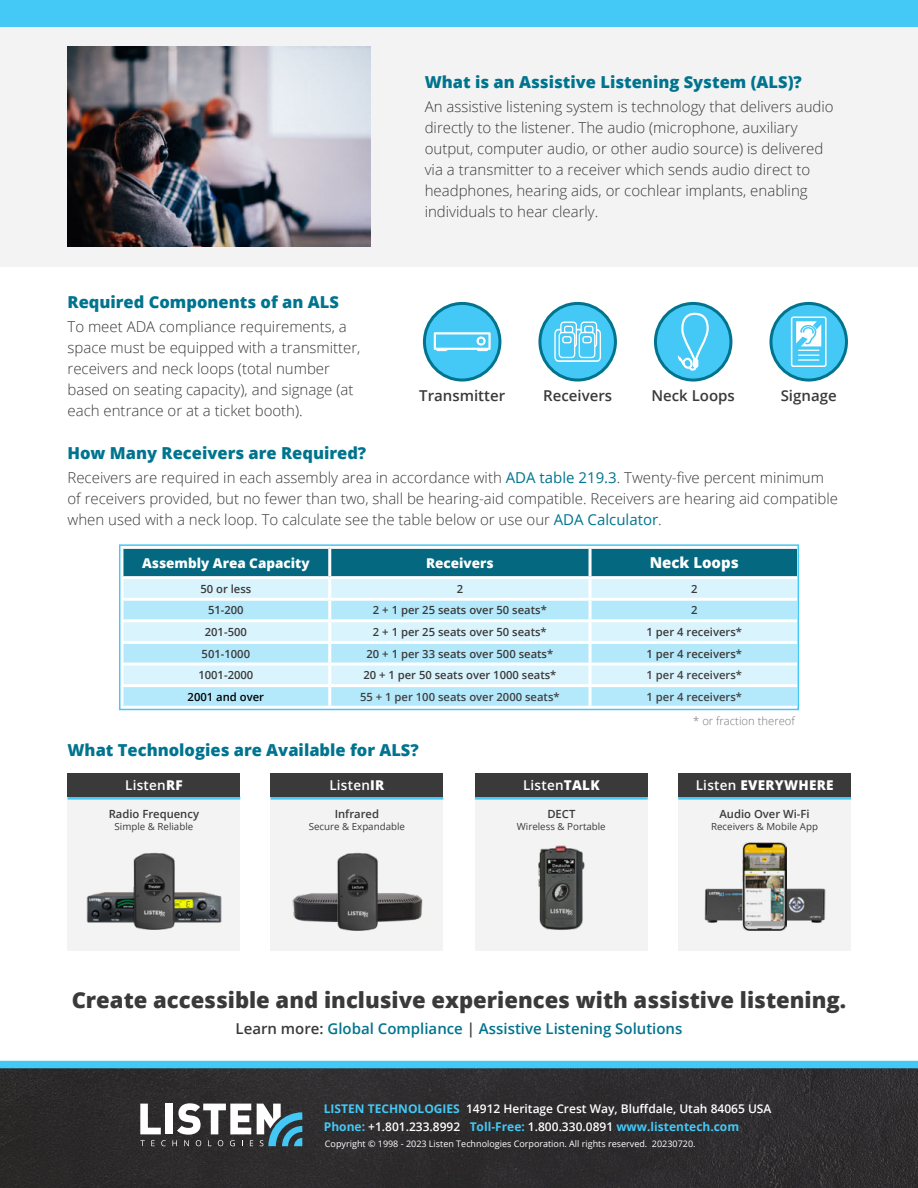
<style>
.page{position:relative;width:918px;height:1188px;background:#fff}
.page>*{position:absolute;margin:0;border:0;box-sizing:border-box;transform-origin:0 0}
.t1{font:800 22.05px "Open Sans";color:#3b3a3a}
.t2{font:800 16.5px "Open Sans";color:#00748e}
.t3{font:300 15px/21px "Open Sans";color:#3b3a3a}
.t4{font:600 15px "Open Sans";color:#00748e}
.t5{font:600 15px "Open Sans";color:#3b3a3a}
.t6{font:800 15px "Open Sans";color:#fff}
.t7{font:800 13.5px "Open Sans";color:#fff}
.t8{font:600 13.5px "Open Sans";letter-spacing:.02em;color:#fff}
.t9{font:800 13.5px "Open Sans";letter-spacing:.02em;color:#fff}
.t10{font:600 12px/18.1px "Open Sans";color:#fff}
.t11{font:600 11.25px "Open Sans";color:#3b3a3a}
.t12{font:600 11.25px "Open Sans";color:#414042}
.t13{font:300 11.25px "Open Sans";color:#797676}
.t14{font:600 11.25px "Open Sans";color:#000}
.t15{font:9.75px "Open Sans";color:#3b3a3a}
.t16{font:9px "Open Sans";color:#fff}
.s1{font-weight:400;color:#00748e}
.s2{font-weight:800}
.s3{font-weight:600}
.s4{color:#3b3a3a}
.s5{font-weight:700;color:#44c8f5}
</style>
<div class="page">
<img style="left:0;top:1068px;width:918px;height:120px">
<div style="left:0;top:0;width:918px;height:27px;background:#44c8f5"></div>
<svg style="left:140px;top:1140px;width:5px;height:6px"></svg>
<svg style="left:151px;top:1140px;width:4px;height:6px"></svg>
<svg style="left:161px;top:1140px;width:5px;height:6px"></svg>
<svg style="left:140px;top:1104px;width:21px;height:30px"></svg>
<div style="left:165px;top:1104px;width:8px;height:30px;background:#fff"></div>
<svg style="left:172px;top:1103px;width:130px;height:43px"></svg>
<div style="left:0;top:1061px;width:918px;height:7px;background:#44c8f5"></div>
<div style="left:0;top:27px;width:918px;height:240px;background:#f3f3f3"></div>
<img style="left:68px;top:47px;width:302px;height:199px">
<div style="left:123px;top:549px;width:673px;height:27px;background:#036880"></div>
<div style="left:123px;top:579px;width:673px;height:19px;background:#daf4fd"></div>
<svg style="left:123px;top:601px;width:673px;height:105px;background:#c4edfb"></svg>
<hr style="left:328px;top:549px;width:3px;height:27px;background:#fff">
<hr style="left:589px;top:549px;width:3px;height:27px;background:#fff">
<hr style="left:328px;top:579px;width:3px;height:19px;background:#fff">
<hr style="left:589px;top:579px;width:3px;height:19px;background:#fff">
<hr style="left:328px;top:601px;width:3px;height:18px;background:#fff">
<hr style="left:589px;top:601px;width:3px;height:18px;background:#fff">
<hr style="left:120px;top:619px;width:210px;height:3px;background:#fff">
<hr style="left:330px;top:619px;width:260px;height:3px;background:#fff">
<hr style="left:328px;top:622px;width:3px;height:19px;background:#fff">
<hr style="left:590px;top:619px;width:210px;height:3px;background:#fff">
<hr style="left:589px;top:622px;width:3px;height:19px;background:#fff">
<hr style="left:120px;top:641px;width:210px;height:3px;background:#fff">
<hr style="left:330px;top:641px;width:260px;height:3px;background:#fff">
<hr style="left:328px;top:644px;width:3px;height:19px;background:#fff">
<hr style="left:590px;top:641px;width:210px;height:3px;background:#fff">
<hr style="left:589px;top:644px;width:3px;height:19px;background:#fff">
<hr style="left:120px;top:663px;width:210px;height:3px;background:#fff">
<hr style="left:330px;top:663px;width:260px;height:3px;background:#fff">
<hr style="left:328px;top:666px;width:3px;height:18px;background:#fff">
<hr style="left:590px;top:663px;width:210px;height:3px;background:#fff">
<hr style="left:589px;top:666px;width:3px;height:18px;background:#fff">
<hr style="left:120px;top:684px;width:210px;height:3px;background:#fff">
<hr style="left:330px;top:684px;width:260px;height:3px;background:#fff">
<hr style="left:328px;top:687px;width:3px;height:19px;background:#fff">
<hr style="left:590px;top:684px;width:210px;height:3px;background:#fff">
<hr style="left:589px;top:687px;width:3px;height:19px;background:#fff">
<div style="left:119px;top:544px;width:680px;height:166px;border:2px solid #44c8f5"></div>
<div style="left:424px;top:303px;width:76px;height:77px;background:#44c8f5;border-radius:50%"></div>
<div style="left:423px;top:302px;width:78px;height:80px;border:3px solid #00748e;border-radius:50%"></div>
<svg style="left:434px;top:332px;width:56px;height:19px"></svg>
<div style="left:540px;top:303px;width:75px;height:77px;background:#44c8f5;border-radius:50%"></div>
<div style="left:538px;top:302px;width:79px;height:80px;border:3px solid #00748e;border-radius:50%"></div>
<svg style="left:554px;top:322px;width:47px;height:40px"></svg>
<div style="left:655px;top:303px;width:76px;height:77px;background:#44c8f5;border-radius:50%"></div>
<div style="left:654px;top:302px;width:78px;height:80px;border:3px solid #00748e;border-radius:50%"></div>
<svg style="left:677px;top:312px;width:32px;height:59px"></svg>
<div style="left:771px;top:303px;width:75px;height:77px;background:#44c8f5;border-radius:50%"></div>
<div style="left:769px;top:302px;width:79px;height:80px;border:3px solid #00748e;border-radius:50%"></div>
<div style="left:791px;top:316px;width:36px;height:51px;border:2px solid #fff;border-radius:2px"></div>
<hr style="left:799px;top:359px;width:20px;height:2px;background:#fff">
<svg style="left:796px;top:321px;width:25px;height:35px"></svg>
<hr style="left:68px;top:797px;width:172px;height:3px;background:#44c8f5">
<div style="left:68px;top:800px;width:172px;height:151px;background:#f3f3f3"></div>
<img style="left:86px;top:892px;width:136px;height:31px">
<img style="left:127px;top:852px;width:54px;height:78px">
<div style="left:68px;top:773px;width:172px;height:24px;background:#3b3a3a"></div>
<hr style="left:678px;top:797px;width:173px;height:3px;background:#44c8f5">
<svg style="left:678px;top:800px;width:173px;height:151px;fill:#f3f3f3"></svg>
<div style="left:678px;top:773px;width:173px;height:24px;background:#3b3a3a"></div>
<hr style="left:270px;top:797px;width:173px;height:3px;background:#44c8f5">
<svg style="left:270px;top:800px;width:173px;height:151px;fill:#f3f3f3"></svg>
<div style="left:270px;top:773px;width:173px;height:24px;background:#3b3a3a"></div>
<hr style="left:475px;top:797px;width:173px;height:3px;background:#44c8f5">
<svg style="left:475px;top:800px;width:173px;height:151px;fill:#f3f3f3"></svg>
<div style="left:475px;top:773px;width:173px;height:24px;background:#3b3a3a"></div>
<p class="t2" style="left:425px;top:76px;width:379px">What is an Assistive Listening System (ALS)?</p>
<p class="t3" style="left:425px;top:98px;width:410px">An assistive listening system is technology that delivers audio directly to the listener. The audio (microphone, auxiliary output, computer audio, or other audio source) is delivered via a transmitter to a receiver which sends audio direct to headphones, hearing aids, or cochlear implants, enabling individuals to hear clearly.</p>
<p class="t2" style="left:68px;top:295px;width:273px">Required Components of an ALS</p>
<p class="t3" style="left:68px;top:317px;width:294px">To meet ADA compliance requirements, a space must be equipped with a transmitter, receivers and neck loops (total number based on seating capacity), and signage (at each entrance or at a ticket booth).</p>
<p class="t2" style="left:68px;top:447px;width:300px">How Many Receivers are Required?</p>
<p class="t3" style="left:68px;top:469px;width:772px">Receivers are required in each assembly area in accordance with <span class="s1">ADA table 219.3</span>. Twenty-five percent minimum of receivers provided, but no fewer than two, shall be hearing-aid compatible. Receivers are hearing aid compatible when used with a neck loop. To calculate see the table below or use our <span class="s1">ADA Calculator</span>.</p>
<p class="t5" style="left:419px;top:389px;width:87px">Transmitter</p>
<p class="t5" style="left:543px;top:389px;width:70px">Receivers</p>
<p class="t5" style="left:652px;top:389px;width:85px">Neck Loops</p>
<p class="t5" style="left:781px;top:385px;width:57px">Signage</p>
<p class="t7" style="left:142px;top:557px;width:169px">Assembly Area Capacity</p>
<p class="t7" style="left:426px;top:557px;width:69px">Receivers</p>
<p class="t6" style="left:650px;top:557px;width:91px">Neck Loops</p>
<p class="t11" style="left:200px;top:581px;width:52px">50 or less</p>
<p class="t11" style="left:457px;top:584px;width:8px">2</p>
<p class="t11" style="left:691px;top:584px;width:8px">2</p>
<p class="t11" style="left:208px;top:603px;width:37px">51-200</p>
<p class="t11" style="left:373px;top:603px;width:175px">2 + 1 per 25 seats over 50 seats*</p>
<p class="t11" style="left:691px;top:606px;width:8px">2</p>
<p class="t11" style="left:205px;top:624px;width:44px">201-500</p>
<p class="t11" style="left:373px;top:624px;width:175px">2 + 1 per 25 seats over 50 seats*</p>
<p class="t11" style="left:647px;top:624px;width:97px">1 per 4 receivers*</p>
<p class="t11" style="left:202px;top:646px;width:50px">501-1000</p>
<p class="t11" style="left:367px;top:646px;width:188px">20 + 1 per 33 seats over 500 seats*</p>
<p class="t11" style="left:647px;top:646px;width:97px">1 per 4 receivers*</p>
<p class="t11" style="left:198px;top:667px;width:57px">1001-2000</p>
<p class="t11" style="left:363px;top:667px;width:195px">20 + 1 per 50 seats over 1000 seats*</p>
<p class="t12" style="left:647px;top:667px;width:97px">1 per 4 receivers*</p>
<p class="t14" style="left:188px;top:689px;width:78px">2001 and over</p>
<p class="t12" style="left:360px;top:689px;width:201px">55 + 1 per 100 seats over 2000 seats*</p>
<p class="t12" style="left:647px;top:689px;width:97px">1 per 4 receivers*</p>
<p class="t2" style="left:68px;top:743px;width:353px">What Technologies are Available for ALS?</p>
<p class="t8" style="left:125px;top:779px;width:59px">Listen<span class="s2">RF</span></p>
<p class="t11" style="left:109px;top:809px;width:92px">Radio Frequency</p>
<p class="t15" style="left:115px;top:823px;width:80px">Simple &amp; Reliable</p>
<p class="t8" style="left:329px;top:779px;width:57px">Listen<span class="s2">IR</span></p>
<p class="t11" style="left:335px;top:809px;width:46px">Infrared</p>
<p class="t15" style="left:309px;top:823px;width:98px">Secure &amp; Expandable</p>
<p class="t8" style="left:523px;top:779px;width:78px">Listen<span class="s2">TALK</span></p>
<p class="t11" style="left:547px;top:809px;width:30px">DECT</p>
<p class="t15" style="left:517px;top:823px;width:90px">Wireless &amp; Portable</p>
<p class="t13" style="left:693px;top:713px;width:103px">* or fraction thereof</p>
<p class="t9" style="left:696px;top:779px;width:139px"><span class="s3">Listen</span> EVERYWHERE</p>
<p class="t11" style="left:720px;top:806px;width:92px">Audio Over Wi-Fi</p>
<p class="t15" style="left:711px;top:823px;width:108px">Receivers &amp; Mobile App</p>
<h1 class="t1" style="left:72px;top:990px;width:776px">Create accessible and inclusive experiences with assistive listening.</h1>
<p class="t4" style="left:236px;top:1022px;width:448px"><span class="s4">Learn more:</span> Global Compliance <span class="s4">|</span> Assistive Listening Solutions</p>
<p class="t10" style="left:324px;top:1099px;width:449px"><span class="s5">LISTEN TECHNOLOGIES</span> 14912 Heritage Crest Way, Bluffdale, Utah 84065 USA<br><span class="s5">Phone:</span> +1.801.233.8992 <span class="s5">Toll-Free:</span> 1.800.330.0891 <span class="s5">www.listentech.com</span></p>
<p class="t16" style="left:325px;top:1140px;width:372px">Copyright © 1998 - 2023 Listen Technologies Corporation. All rights reserved. 20230720.</p>
</div>
